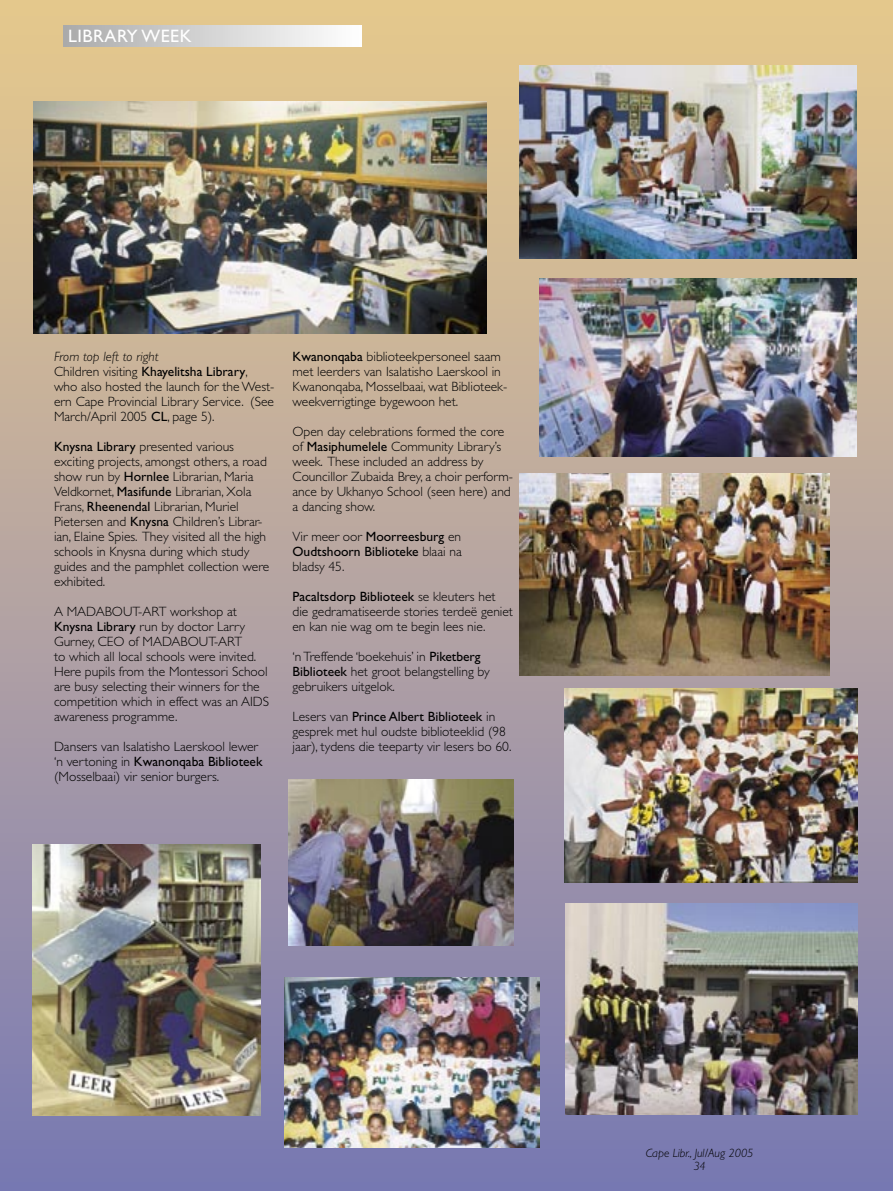
<style>
.page{position:relative;width:893px;height:1191px;background:#fff}
.page>*{position:absolute;margin:0;border:0;box-sizing:border-box;transform-origin:0 0}
.t1{font:18px "Gill Sans";letter-spacing:.03em;color:#fff}
.bd-flush{font:300 13.5px/15px "Gill Sans";color:#000}
.bd-flush-2{font:13.5px/15px "Gill Sans";color:#000;text-align:justify}
.bd-flush-3{font:italic 300 13.5px "Gill Sans";color:#000}
.t2{font:italic 300 12px "Gill Sans";color:#000}
.s1{font-weight:400}
.s2{font-weight:300}
</style>
<div class="page">
<div style="left:0;top:0;width:893px;height:1191px;background:linear-gradient(to bottom,#e9ca8d,#7b7ab4)"></div>
<div style="left:64px;top:26px;width:297px;height:21px;background:linear-gradient(to right,#ababab,#fff)"></div>
<img style="left:539px;top:278px;width:318px;height:179px">
<img style="left:34px;top:101px;width:452px;height:232px">
<img style="left:519px;top:66px;width:338px;height:193px">
<img style="left:284px;top:977px;width:256px;height:171px">
<img style="left:33px;top:844px;width:228px;height:271px">
<img style="left:566px;top:903px;width:291px;height:211px">
<img style="left:564px;top:689px;width:293px;height:193px">
<img style="left:519px;top:473px;width:310px;height:202px">
<img style="left:288px;top:780px;width:225px;height:165px">
<h1 class="t1" style="left:68px;top:26px;width:125px">LIBRARY WEEK</h1>
<p class="bd-flush-3" style="left:54px;top:349px;width:106px">From top left to right</p>
<p class="bd-flush" style="left:54px;top:364px;width:222px">Children visiting <span class="s1">Khayelitsha Library</span>, who also hosted the launch for the West&shy;ern Cape Provincial Library Service. (See March/April 2005 <span class="s1">CL</span>, page 5).</p>
<p class="bd-flush" style="left:54px;top:439px;width:217px"><span class="s1">Knysna Library</span> presented various exciting projects, amongst others, a road show run by <span class="s1">Hornlee</span> Librarian, Maria Veldkornet, <span class="s1">Masifunde</span> Librarian, Xola Frans, <span class="s1">Rheenendal</span> Librarian, Muriel Pietersen and <span class="s1">Knysna</span> Children’s Librar&shy;ian, Elaine Spies. They visited all the high schools in Knysna during which study guides and the pamphlet collection were exhibited.</p>
<p class="bd-flush" style="left:54px;top:604px;width:217px">A MADABOUT-ART workshop at <span class="s1">Knysna Library</span> run by doctor Larry Gurney, CEO of MADABOUT-ART<br>to which all local schools were invited.<br>Here pupils from the Montessori School are busy selecting their winners for the competition which in effect was an AIDS awareness programme.</p>
<p class="bd-flush" style="left:54px;top:739px;width:210px">Dansers van Isalatisho Laerskool lewer ‘n vertoning in <span class="s1">Kwanonqaba Biblioteek </span>(Mosselbaai) vir senior burgers.</p>
<p class="bd-flush" style="left:292px;top:349px;width:216px"><span class="s1">Kwanonqaba</span> biblioteekpersoneel saam met leerders van Isalatisho Laerskool in Kwanonqaba, Mosselbaai, wat Biblioteek&shy;weekverrigtinge bygewoon het.</p>
<p class="bd-flush" style="left:292px;top:424px;width:222px">Open day celebrations formed the core of <span class="s1">Masiphumelele</span> Community Library’s week. These included an address by Councillor Zubaida Brey, a choir perform&shy;ance by Ukhanyo School (seen here) and a dancing show.</p>
<p class="bd-flush-2" style="left:292px;top:529px;width:171px"><span class="s2">Vir meer oor</span> Moorreesburg <span class="s2">en </span>Oudtshoorn Biblioteke <span class="s2">blaai na bladsy 45.</span></p>
<p class="bd-flush" style="left:292px;top:589px;width:222px"><span class="s1">Pacaltsdorp Biblioteek</span> se kleuters het die gedramatiseerde stories terdeë geniet en kan nie wag om te begin lees nie.</p>
<p class="bd-flush" style="left:292px;top:649px;width:199px">‘n Treffende ‘boekehuis’ in <span class="s1">Piketberg<br>Biblioteek</span> het groot belangstelling by gebruikers uitgelok.</p>
<p class="bd-flush" style="left:292px;top:709px;width:220px">Lesers van <span class="s1">Prince Albert Biblioteek</span> in gesprek met hul oudste biblioteeklid (98 jaar), tydens die teeparty vir lesers bo 60.</p>
<p class="t2" style="left:646px;top:1146px;width:109px">Cape Libr., Jul/Aug 2005</p>
<p class="t2" style="left:693px;top:1159px;width:14px">34</p>
</div>
